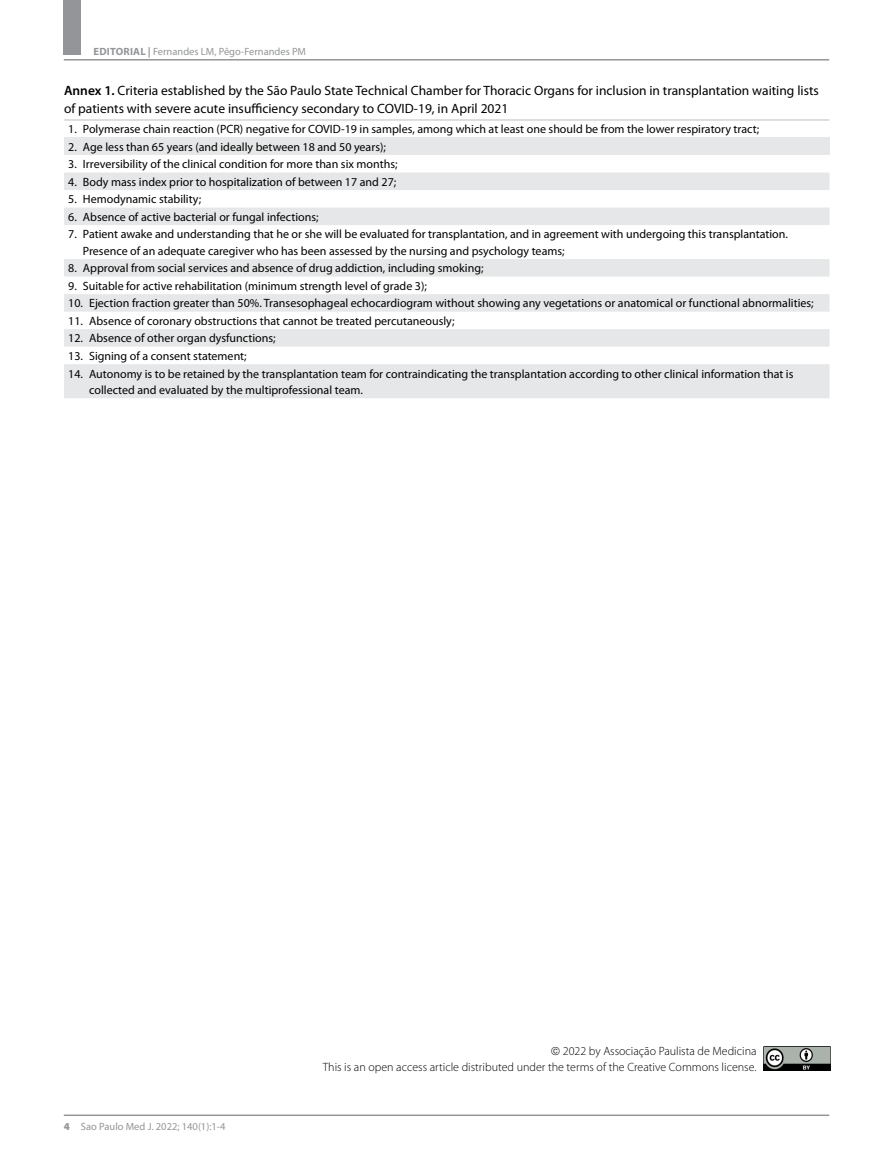
<style>
.page{position:relative;width:893px;height:1170px;background:#fff}
.page>*{position:absolute;margin:0;border:0;box-sizing:border-box;transform-origin:0 0}
.t1{font:13.5px/18px "Myriad Pro";color:#000}
.t2{font:12px/16.5px "Myriad Pro";color:#000}
.t3{font:300 12px/15px "Myriad Pro";color:#000;text-align:right}
.t4{font:10.5px "Myriad Pro";color:#939598}
.s1{font-weight:700}
.s2{font-weight:600}
.s3{font-weight:900}
</style>
<div class="page">
<div style="left:64px;top:0;width:17px;height:55px;background:#939598"></div>
<hr style="left:64px;top:59px;width:765px;height:2px;background:#939598">
<hr style="left:64px;top:1114px;width:765px;height:1px;background:#939598">
<div style="left:64px;top:137px;width:765px;height:18px;background:#e6e7e8"></div>
<svg style="left:64px;top:172px;width:765px;height:226px;fill:#e6e7e8"></svg>
<hr style="left:64px;top:120px;width:765px;height:1px;background:#bcbec0">
<img style="left:763px;top:1046px;width:67px;height:24px">
<p class="t4" style="left:94px;top:45px;width:214px"><span class="s1">EDITORIAL |</span> Fernandes LM, Pêgo-Fernandes PM</p>
<p class="t1" style="left:64px;top:81px;width:756px"><span class="s2">Annex 1.</span> Criteria established by the São Paulo State Technical Chamber for Thoracic Organs for inclusion in transplantation waiting lists of patients with severe acute insufficiency secondary to COVID-19, in April 2021</p>
<p class="t2" style="left:68px;top:121px;width:692px">1. Polymerase chain reaction (PCR) negative for COVID-19 in samples, among which at least one should be from the lower respiratory tract;</p>
<p class="t2" style="left:68px;top:138px;width:319px">2. Age less than 65 years (and ideally between 18 and 50 years);</p>
<p class="t2" style="left:68px;top:156px;width:331px">3. Irreversibility of the clinical condition for more than six months;</p>
<p class="t2" style="left:68px;top:173px;width:329px">4. Body mass index prior to hospitalization of between 17 and 27;</p>
<p class="t2" style="left:68px;top:191px;width:134px">5. Hemodynamic stability;</p>
<p class="t2" style="left:68px;top:208px;width:252px">6. Absence of active bacterial or fungal infections;</p>
<p class="t2" style="left:83px;top:226px;width:707px;text-indent:-15px">7. Patient awake and understanding that he or she will be evaluated for transplantation, and in agreement with undergoing this transplantation.<br>Presence of an adequate caregiver who has been assessed by the nursing and psychology teams;</p>
<p class="t2" style="left:68px;top:260px;width:417px">8. Approval from social services and absence of drug addiction, including smoking;</p>
<p class="t2" style="left:68px;top:277px;width:360px">9. Suitable for active rehabilitation (minimum strength level of grade 3);</p>
<p class="t2" style="left:68px;top:295px;width:747px">10. Ejection fraction greater than 50%. Transesophageal echocardiogram without showing any vegetations or anatomical or functional abnormalities;</p>
<p class="t2" style="left:68px;top:312px;width:388px">11. Absence of coronary obstructions that cannot be treated percutaneously;</p>
<p class="t2" style="left:68px;top:330px;width:209px">12. Absence of other organ dysfunctions;</p>
<p class="t2" style="left:68px;top:347px;width:180px">13. Signing of a consent statement;</p>
<p class="t2" style="left:89px;top:365px;width:706px;text-indent:-21px">14. Autonomy is to be retained by the transplantation team for contraindicating the transplantation according to other clinical information that is collected and evaluated by the multiprofessional team.</p>
<p class="t4" style="left:64px;top:1119px;width:163px"><span class="s3">4</span> Sao Paulo Med J. 2022; 140(1):1-4</p>
<p class="t3" style="left:323px;top:1043px;width:435px">2022 by Associação Paulista de Medicina<br>This is an open access article distributed under the terms of the Creative Commons license.</p>
</div>
